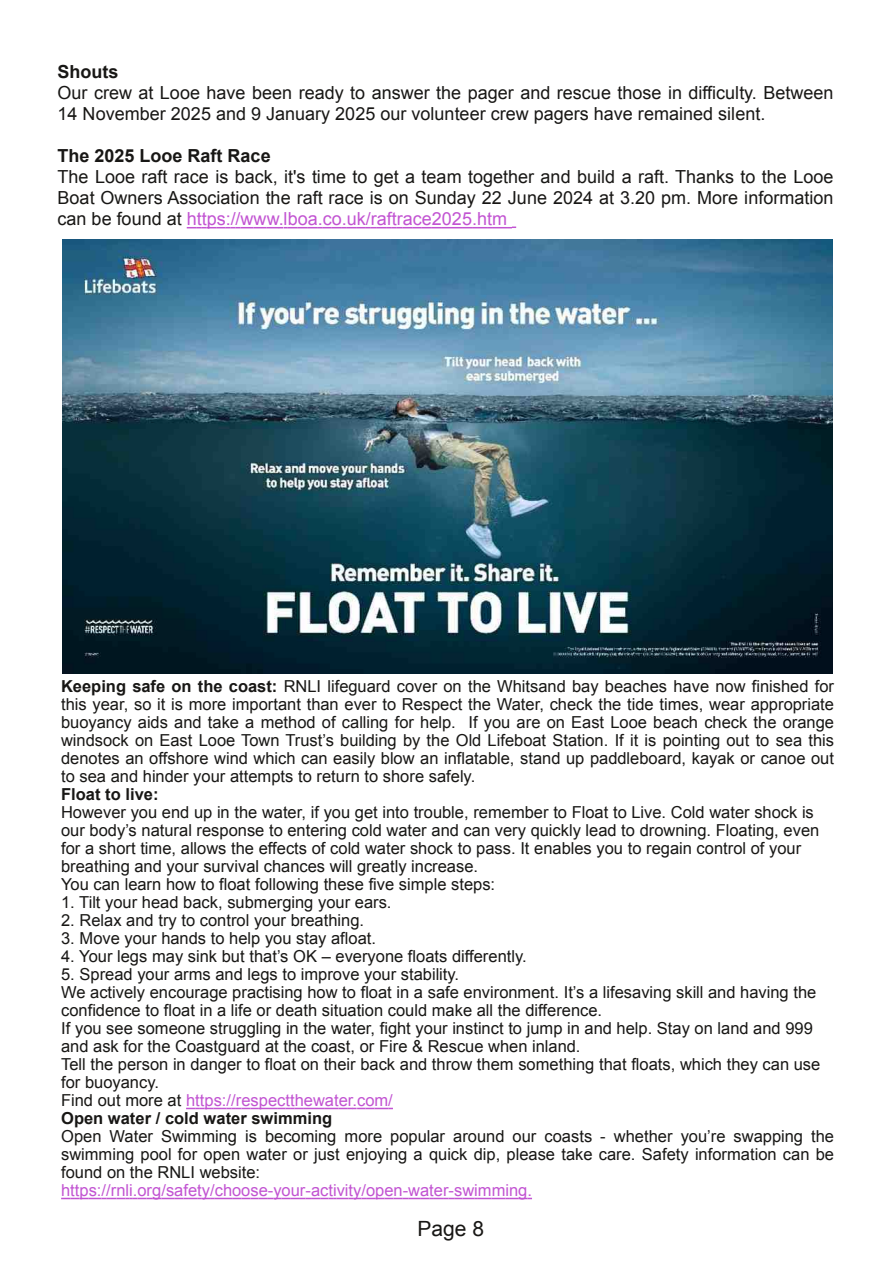
<style>
.page{position:relative;width:893px;height:1263px;background:#fff}
.page>*{position:absolute;margin:0;border:0;box-sizing:border-box;transform-origin:0 0}
.t1{font:21px "Arial";color:#181715}
.t2{font:18px/21px "Arial";color:#181715}
.t3{font:700 18px "Arial";color:#181715}
.t4{font:16.5px/18px "Arial";color:#181715;text-align:justify}
.t5{font:16.5px "Arial";color:#c254d2}
.t6{font:700 16.5px "Arial";color:#181715}
.s1{color:#c254d2}
.s2{font-weight:700}
</style>
<div class="page">
<svg style="left:186px;top:1108px;width:207px;height:1px"></svg>
<svg style="left:61px;top:1198px;width:471px;height:1px"></svg>
<svg style="left:187px;top:227px;width:329px;height:1px"></svg>
<img style="left:63px;top:240px;width:770px;height:434px">
<p class="t3" style="left:58px;top:62px;width:62px">Shouts</p>
<p class="t2" style="left:58px;top:82px;width:777px">Our crew at Looe have been ready to answer the pager and rescue those in difficulty. Between<br>14 November 2025 and 9 January 2025 our volunteer crew pagers have remained silent.</p>
<p class="t3" style="left:58px;top:146px;width:215px">The 2025 Looe Raft Race</p>
<p class="t2" style="left:58px;top:166px;width:777px;text-align:justify">The Looe raft race is back, it's time to get a team together and build a raft. Thanks to the Looe Boat Owners Association the raft race is on Sunday 22 June 2024 at 3.20 pm. More information can be found at <span class="s1">https://www.lboa.co.uk/raftrace2025.htm</span></p>
<p class="t4" style="left:61px;top:677px;width:774px"><span class="s2">Keeping safe on the coast:</span> RNLI lifeguard cover on the Whitsand bay beaches have now finished for this year, so it is more important than ever to Respect the Water, check the tide times, wear appropriate buoyancy aids and take a method of calling for help. If you are on East Looe beach check the orange windsock on East Looe Town Trust’s building by the Old Lifeboat Station. If it is pointing out to sea this denotes an offshore wind which can easily blow an inflatable, stand up paddleboard, kayak or canoe out to sea and hinder your attempts to return to shore safely.</p>
<p class="t6" style="left:61px;top:785px;width:99px">Float to live:</p>
<p class="t4" style="left:61px;top:803px;width:760px;text-align:left">However you end up in the water, if you get into trouble, remember to Float to Live. Cold water shock is our body’s natural response to entering cold water and can very quickly lead to drowning. Floating, even for a short time, allows the effects of cold water shock to pass. It enables you to regain control of your breathing and your survival chances will greatly increase.<br>You can learn how to float following these five simple steps:</p>
<p class="t4" style="left:61px;top:893px;width:332px">1. Tilt your head back, submerging your ears.</p>
<p class="t4" style="left:61px;top:911px;width:304px">2. Relax and try to control your breathing.</p>
<p class="t4" style="left:61px;top:929px;width:316px">3. Move your hands to help you stay afloat.</p>
<p class="t4" style="left:61px;top:947px;width:467px">4. Your legs may sink but that’s OK – everyone floats differently.</p>
<p class="t4" style="left:61px;top:965px;width:761px;text-align:left">5. Spread your arms and legs to improve your stability.<br>We actively encourage practising how to float in a safe environment. It’s a lifesaving skill and having the confidence to float in a life or death situation could make all the difference.<br>If you see someone struggling in the water, fight your instinct to jump in and help. Stay on land and 999 and ask for the Coastguard at the coast, or Fire &amp; Rescue when inland.<br>Tell the person in danger to float on their back and throw them something that floats, which they can use for buoyancy.<br>Find out more at <span class="s1">https://respectthewater.com/<br></span><span class="s2">Open water / cold water swimming</span></p>
<p class="t4" style="left:61px;top:1127px;width:774px">Open Water Swimming is becoming more popular around our coasts - whether you’re swapping the swimming pool for open water or just enjoying a quick dip, please take care. Safety information can be found on the RNLI website:</p>
<p class="t5" style="left:61px;top:1181px;width:472px">https://rnli.org/safety/choose-your-activity/open-water-swimming.</p>
<p class="t1" style="left:417px;top:1217px;width:68px">Page 8</p>
</div>
